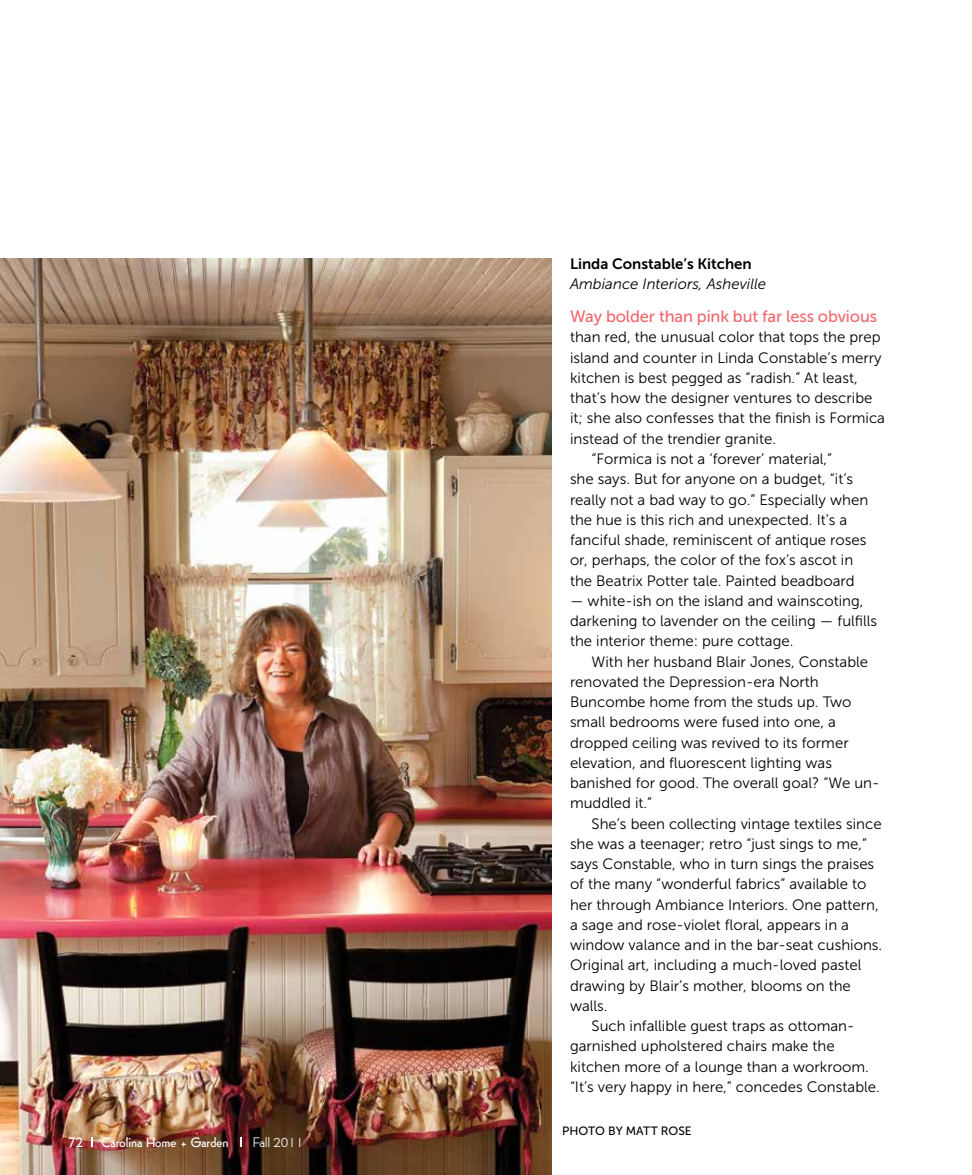
<style>
.page{position:relative;width:972px;height:1175px;background:#fff}
.page>*{position:absolute;margin:0;border:0;box-sizing:border-box;transform-origin:0 0}
.t1{font:16.5px "Museo Sans 500";letter-spacing:-.01em;color:#f16970}
.t2{font:15px/20.2px "Museo Sans 300";color:#000}
.t3{font:italic 15px "Museo Sans 300";color:#000}
.t4{font:15px "Museo Sans 700";color:#000}
.t5{font:500 13.5px "Bernhard Gothic SG";letter-spacing:-.005em;color:#fff}
.t6{font:13.5px "Bernhard Gothic SG";color:#fff}
.t7{font:12px "Museo Sans 500";color:#000}
</style>
<div class="page">
<img style="left:0;top:258px;width:552px;height:916px">
<svg style="left:240px;top:1137px;width:2px;height:9px"></svg>
<p class="t5" style="left:68px;top:1132px;width:17px">72</p>
<p class="t5" style="left:101px;top:1132px;width:129px">Carolina Home + Garden</p>
<p class="t6" style="left:253px;top:1133px;width:52px">Fall 2011</p>
<p class="t4" style="left:570px;top:255px;width:183px">Linda Constable’s Kitchen</p>
<p class="t3" style="left:570px;top:276px;width:198px">Ambiance Interiors, Asheville</p>
<p class="t1" style="left:570px;top:307px;width:309px">Way bolder than pink but far less obvious</p>
<p class="t2" style="left:570px;top:327px;width:312px">than red, the unusual color that tops the prep</p>
<p class="t2" style="left:570px;top:347px;width:313px">island and counter in Linda Constable’s merry</p>
<p class="t2" style="left:570px;top:368px;width:289px">kitchen is best pegged as “radish.” At least,</p>
<p class="t2" style="left:570px;top:388px;width:304px">that’s how the designer ventures to describe</p>
<p class="t2" style="left:570px;top:408px;width:317px">it; she also confesses that the finish is Formica</p>
<p class="t2" style="left:570px;top:428px;width:208px">instead of the trendier granite.</p>
<p class="t2" style="left:592px;top:449px;width:242px">“Formica is not a ‘forever’ material,”</p>
<p class="t2" style="left:570px;top:469px;width:285px">she says. But for anyone on a budget, “it’s</p>
<p class="t2" style="left:570px;top:489px;width:300px">really not a bad way to go.” Especially when</p>
<p class="t2" style="left:570px;top:509px;width:279px">the hue is this rich and unexpected. It’s a</p>
<p class="t2" style="left:570px;top:530px;width:298px">fanciful shade, reminiscent of antique roses</p>
<p class="t2" style="left:570px;top:550px;width:285px">or, perhaps, the color of the fox’s ascot in</p>
<p class="t2" style="left:570px;top:570px;width:286px">the Beatrix Potter tale. Painted beadboard</p>
<p class="t2" style="left:570px;top:590px;width:309px">— white-ish on the island and wainscoting, darkening to lavender on the ceiling — fulfills the interior theme: pure cottage.</p>
<p class="t2" style="left:570px;top:651px;width:311px;text-indent:22px">With her husband Blair Jones, Constable renovated the Depression-era North Buncombe home from the studs up. Two small bedrooms were fused into one, a dropped ceiling was revived to its former elevation, and fluorescent lighting was banished for good. The overall goal? “We un&shy;muddled it.”</p>
<p class="t2" style="left:592px;top:813px;width:292px">She’s been collecting vintage textiles since</p>
<p class="t2" style="left:570px;top:833px;width:298px">she was a teenager; retro “just sings to me,”</p>
<p class="t2" style="left:570px;top:854px;width:306px">says Constable, who in turn sings the praises</p>
<p class="t2" style="left:570px;top:874px;width:298px">of the many “wonderful fabrics” available to</p>
<p class="t2" style="left:570px;top:894px;width:310px">her through Ambiance Interiors. One pattern,</p>
<p class="t2" style="left:570px;top:914px;width:281px">a sage and rose-violet floral, appears in a</p>
<p class="t2" style="left:570px;top:935px;width:314px">window valance and in the bar-seat cushions.</p>
<p class="t2" style="left:570px;top:955px;width:293px">Original art, including a much-loved pastel</p>
<p class="t2" style="left:570px;top:975px;width:282px">drawing by Blair’s mother, blooms on the</p>
<p class="t2" style="left:570px;top:995px;width:39px">walls.</p>
<p class="t2" style="left:592px;top:1016px;width:264px">Such infallible guest traps as ottoman-</p>
<p class="t2" style="left:570px;top:1036px;width:266px">garnished upholstered chairs make the</p>
<p class="t2" style="left:570px;top:1056px;width:300px">kitchen more of a lounge than a workroom.</p>
<p class="t2" style="left:570px;top:1076px;width:311px">“It’s very happy in here,” concedes Constable.</p>
<p class="t7" style="left:562px;top:1124px;width:131px">Photo by Matt Rose</p>
</div>
